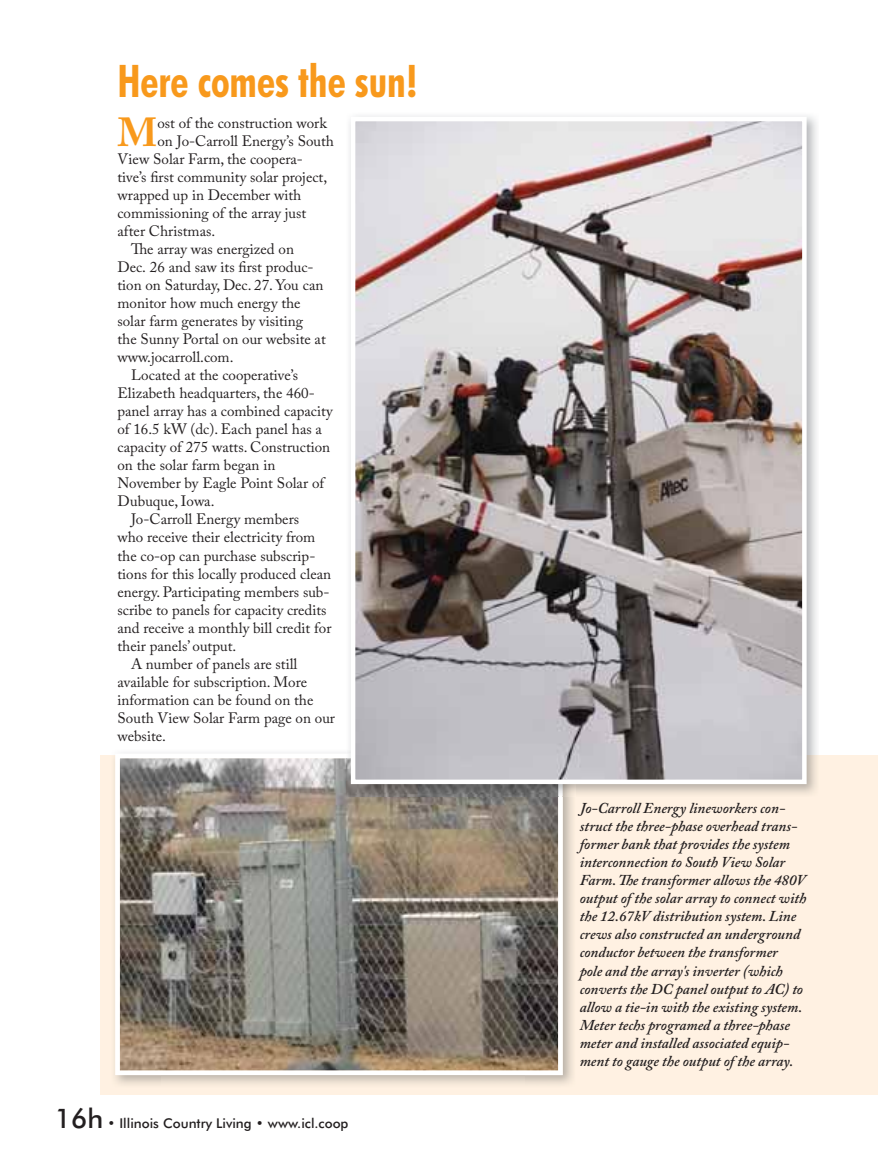
<style>
.page{position:relative;width:878px;height:1159px;background:#fff}
.page>*{position:absolute;margin:0;border:0;box-sizing:border-box;transform-origin:0 0}
.t1{font:700 condensed 45px "Futura BT";color:#f8991c;scale:.93 1}
.t2{font:700 40.35px "Adobe Caslon Pro";color:#f8991c}
.t3{font:15px "Adobe Caslon Pro";color:#231f20}
.t4{font:italic 600 15px/18px "Adobe Caslon Pro";color:#231f20}
.t5{font:500 13.5px "Futura BT";color:#231f20}
.s1{font-size:27px}
</style>
<div class="page">
<div style="left:100px;top:755px;width:778px;height:339px;background:#fff1e2"></div>
<img style="left:114px;top:762px;width:48px;height:323px">
<img style="left:524px;top:796px;width:49px;height:289px">
<img style="left:162px;top:1074px;width:362px;height:10px">
<svg style="left:115px;top:755px;width:448px;height:319px;background:#8c857a"></svg>
<img style="left:347px;top:116px;width:470px;height:639px">
<img style="left:563px;top:755px;width:253px;height:41px">
<img style="left:346px;top:753px;width:217px;height:43px">
<img style="left:356px;top:122px;width:445px;height:656px">
<div style="left:351px;top:117px;width:455px;height:666px;border:4px solid #fff"></div>
<h1 class="t1" style="left:117px;top:58px;width:324px">Here comes the sun!</h1>
<h2 class="t2" style="left:117px;top:117px;width:41px">M</h2>
<p class="t3" style="left:157px;top:117px;width:171px">ost of the construction work</p>
<p class="t3" style="left:157px;top:135px;width:178px">on Jo-Carroll Energy’s South</p>
<p class="t3" style="left:117px;top:153px;width:187px">View Solar Farm, the coopera-</p>
<p class="t3" style="left:117px;top:171px;width:211px">tive’s first community solar project,</p>
<p class="t3" style="left:117px;top:189px;width:185px">wrapped up in December with</p>
<p class="t3" style="left:117px;top:207px;width:190px">commissioning of the array just</p>
<p class="t3" style="left:117px;top:225px;width:99px">after Christmas.</p>
<p class="t3" style="left:131px;top:243px;width:164px">The array was energized on</p>
<p class="t3" style="left:117px;top:261px;width:198px">Dec. 26 and saw its first produc-</p>
<p class="t3" style="left:117px;top:279px;width:207px">tion on Saturday, Dec. 27. You can</p>
<p class="t3" style="left:117px;top:297px;width:185px">monitor how much energy the</p>
<p class="t3" style="left:117px;top:315px;width:187px">solar farm generates by visiting</p>
<p class="t3" style="left:117px;top:333px;width:210px">the Sunny Portal on our website at</p>
<p class="t3" style="left:117px;top:351px;width:118px">www.jocarroll.com.</p>
<p class="t3" style="left:131px;top:369px;width:169px">Located at the cooperative’s</p>
<p class="t3" style="left:117px;top:387px;width:199px">Elizabeth headquarters, the 460-</p>
<p class="t3" style="left:117px;top:405px;width:217px">panel array has a combined capacity</p>
<p class="t3" style="left:117px;top:423px;width:206px">of 16.5 kW (dc). Each panel has a</p>
<p class="t3" style="left:117px;top:441px;width:214px">capacity of 275 watts. Construction</p>
<p class="t3" style="left:117px;top:459px;width:159px">on the solar farm began in</p>
<p class="t3" style="left:117px;top:477px;width:208px">November by Eagle Point Solar of</p>
<p class="t3" style="left:117px;top:495px;width:98px">Dubuque, Iowa.</p>
<p class="t3" style="left:131px;top:513px;width:170px">Jo-Carroll Energy members</p>
<p class="t3" style="left:117px;top:531px;width:199px">who receive their electricity from</p>
<p class="t3" style="left:117px;top:549px;width:199px">the co-op can purchase subscrip-</p>
<p class="t3" style="left:117px;top:567px;width:215px">tions for this locally produced clean</p>
<p class="t3" style="left:117px;top:585px;width:214px">energy. Participating members sub-</p>
<p class="t3" style="left:117px;top:603px;width:210px">scribe to panels for capacity credits</p>
<p class="t3" style="left:117px;top:621px;width:215px">and receive a monthly bill credit for</p>
<p class="t3" style="left:117px;top:639px;width:120px">their panels’ output.</p>
<p class="t3" style="left:131px;top:657px;width:168px">A number of panels are still</p>
<p class="t3" style="left:117px;top:675px;width:191px">available for subscription. More</p>
<p class="t3" style="left:117px;top:693px;width:197px">information can be found on the</p>
<p class="t3" style="left:117px;top:711px;width:219px">South View Solar Farm page on our</p>
<p class="t3" style="left:117px;top:729px;width:50px">website.</p>
<p class="t5" style="left:55px;top:1115px;width:295px"><span class="s1">16h</span> • Illinois Country Living • www.icl.coop</p>
<p class="t4" style="left:579px;top:800px;width:228px">Jo-Carroll Energy lineworkers con&shy;struct the three-phase overhead trans&shy;former bank that provides the system interconnection to South View Solar Farm. The transformer allows the 480V output of the solar array to connect with the 12.67kV distribution system. Line crews also constructed an underground conductor between the transformer<br>pole and the array's inverter (which converts the DC panel output to AC) to allow a tie-in with the existing system.<br>Meter techs programed a three-phase meter and installed associated equip&shy;ment to gauge the output of the array.</p>
</div>
